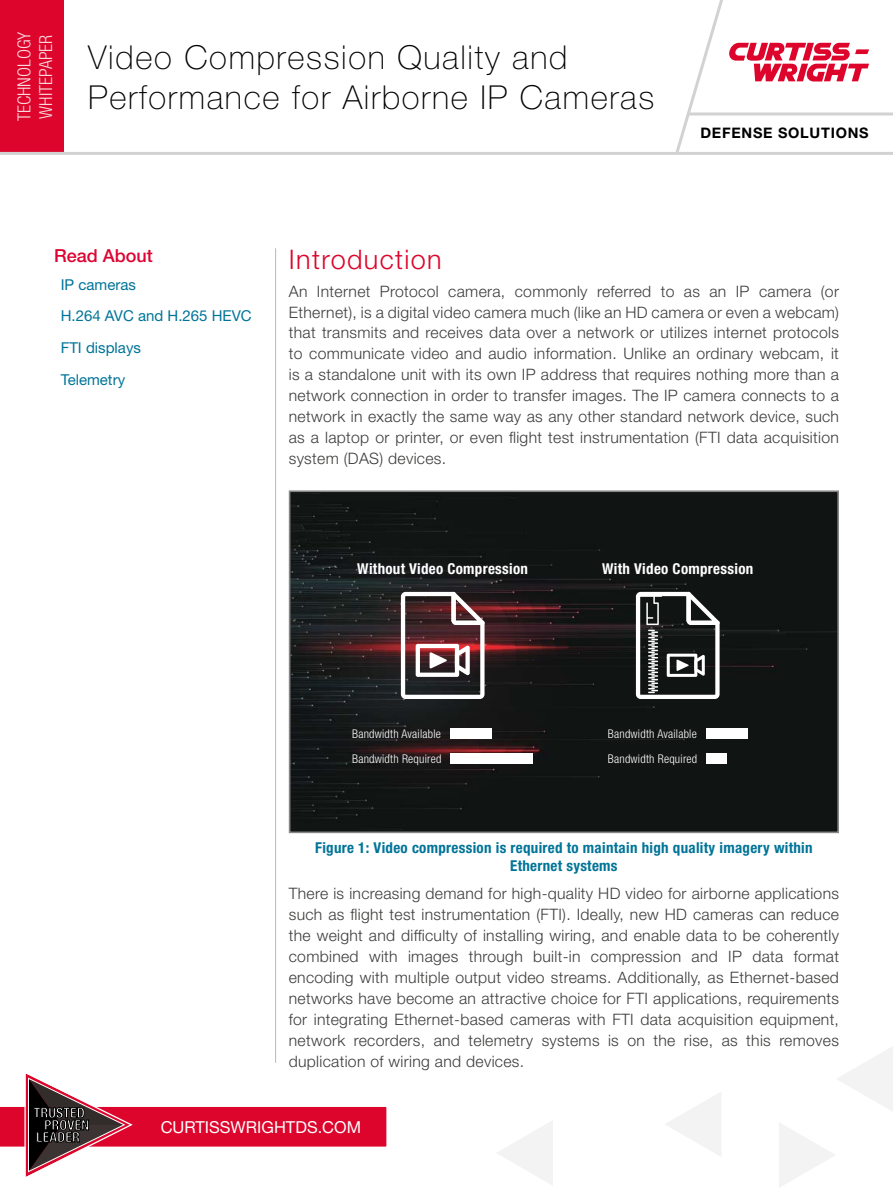
<style>
.page{position:relative;width:893px;height:1188px;background:#fff}
.page>*{position:absolute;margin:0;border:0;box-sizing:border-box;transform-origin:0 0}
.t1{font:100 33px/39.6px "Helvetica Neue LT Std";letter-spacing:.05em;color:#000}
.t2{font:300 27px "Helvetica Neue LT Std";letter-spacing:.05em;color:#dd052b}
.t3{font:300 condensed 18px/21.6px "Helvetica Neue LT Std";color:#fff}
.t4{font:500 18px "Helvetica Neue LT Std";color:#dd0432}
.t5{font:16.5px "Helvetica Neue LT Std";color:#fff}
.t6{font:300 15.75px/21px "Helvetica Neue LT Std";letter-spacing:.02em;color:#3c3c3b;text-align:justify}
.t7{font:700 condensed 15px/18px "Helvetica Neue LT Std";letter-spacing:.02em;color:#007498;text-align:center}
.t8{font:15px/31.8px "Helvetica Neue LT Std";color:#007498}
.t9{font:700 condensed 15px "Helvetica Neue LT Std";letter-spacing:.02em;color:#fff}
.t10{font:700 14.55px "Helvetica Neue LT Std";letter-spacing:.05em;color:#000}
.t11{font:300 condensed 12px/25.2px "Helvetica Neue LT Std";letter-spacing:.02em;color:#fff}
</style>
<div class="page">
<svg style="left:779px;top:1123px;width:56px;height:64px"></svg>
<svg style="left:497px;top:1121px;width:56px;height:64px"></svg>
<svg style="left:666px;top:1092px;width:55px;height:64px"></svg>
<svg style="left:837px;top:1047px;width:56px;height:64px"></svg>
<svg style="left:675px;top:0;width:218px;height:152px"></svg>
<div style="left:0;top:0;width:64px;height:153px;background:#dd052b"></div>
<hr style="left:0;top:152px;width:893px;height:3px;background:#d2d2d2">
<hr style="left:275px;top:248px;width:1px;height:815px;background:#bab9b9">
<svg style="left:0;top:1073px;width:386px;height:104px"></svg>
<img style="left:292px;top:493px;width:544px;height:337px">
<div style="left:289px;top:490px;width:550px;height:343px;border:2px solid #878686"></div>
<svg style="left:636px;top:592px;width:84px;height:107px"></svg>
<svg style="left:401px;top:592px;width:84px;height:107px"></svg>
<div style="left:450px;top:728px;width:41px;height:11px;background:#fff"></div>
<div style="left:450px;top:753px;width:83px;height:11px;background:#fff"></div>
<div style="left:706px;top:728px;width:42px;height:11px;background:#fff"></div>
<div style="left:706px;top:753px;width:21px;height:11px;background:#fff"></div>
<p class="t3" style="left:13px;top:121px;width:91px;rotate:-90deg">TECHNOLOGY<br>WHITEPAPER</p>
<h1 class="t1" style="left:88px;top:38px;width:568px">Video Compression Quality and<br>Performance for Airborne IP Cameras</h1>
<p class="t10" style="left:700px;top:123px;width:170px">DEFENSE SOLUTIONS</p>
<p class="t4" style="left:54px;top:245px;width:100px">Read About</p>
<p class="t8" style="left:61px;top:268px;width:193px">IP cameras<br>H.264 AVC and H.265 HEVC<br>FTI displays<br>Telemetry</p>
<h2 class="t2" style="left:289px;top:243px;width:154px">Introduction</h2>
<p class="t6" style="left:289px;top:280px;width:552px">An Internet Protocol camera, commonly referred to as an IP camera (or Ethernet), is a digital video camera much (like an HD camera or even a webcam) that transmits and receives data over a network or utilizes internet protocols to communicate video and audio information. Unlike an ordinary webcam, it is a standalone unit with its own IP address that requires nothing more than a network connection in order to transfer images. The IP camera connects to a network in exactly the same way as any other standard network device, such as a laptop or printer, or even flight test instrumentation (FTI data acquisition system (DAS) devices.</p>
<p class="t9" style="left:357px;top:560px;width:172px">Without Video Compression</p>
<p class="t9" style="left:602px;top:560px;width:153px">With Video Compression</p>
<p class="t11" style="left:352px;top:721px;width:91px">Bandwidth Available<br>Bandwidth Required</p>
<p class="t11" style="left:608px;top:721px;width:91px">Bandwidth Available<br>Bandwidth Required</p>
<p class="t7" style="left:315px;top:839px;width:499px">Figure 1: Video compression is required to maintain high quality imagery within<br>Ethernet systems</p>
<p class="t6" style="left:289px;top:882px;width:552px">There is increasing demand for high-quality HD video for airborne applications such as flight test instrumentation (FTI). Ideally, new HD cameras can reduce the weight and difficulty of installing wiring, and enable data to be coherently combined with images through built-in compression and IP data format encoding with multiple output video streams. Additionally, as Ethernet-based networks have become an attractive choice for FTI applications, requirements for integrating Ethernet-based cameras with FTI data acquisition equipment, network recorders, and telemetry systems is on the rise, as this removes duplication of wiring and devices.</p>
<p class="t5" style="left:161px;top:1117px;width:202px">CURTISSWRIGHTDS.COM</p>
</div>
